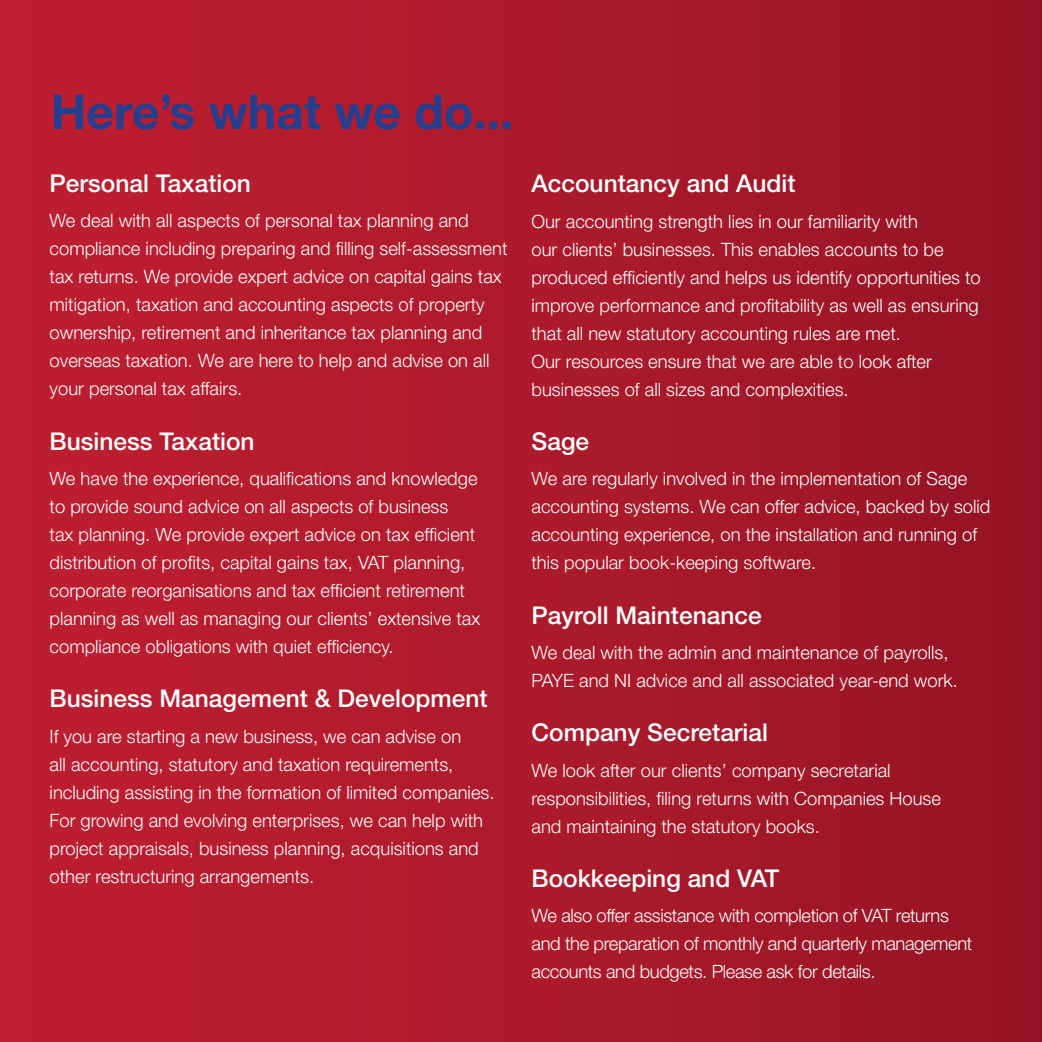
<style>
.page{position:relative;width:1042px;height:1042px;background:#fff}
.page>*{position:absolute;margin:0;border:0;box-sizing:border-box;transform-origin:0 0}
.t1{font:700 48.12px "Helvetica Neue";color:#253f8e}
.t2{font:500 24.5px "Helvetica Neue";color:#fff}
.t3{font:300 18.38px/28px "Helvetica Neue";color:#fff}
.t4{font:300 18.38px/28px "Helvetica Neue";letter-spacing:-.02em;color:#fff}
</style>
<div class="page">
<div style="left:0;top:0;width:1042px;height:1042px;background:linear-gradient(to right,#c01f31,#971425)"></div>
<p class="t1" style="left:51px;top:82px;width:464px">Here’s what we do...</p>
<p class="t2" style="left:50px;top:169px;width:203px">Personal Taxation</p>
<p class="t3" style="left:50px;top:206px;width:459px">We deal with all aspects of personal tax planning and compliance including preparing and filling self-assessment tax returns. We provide expert advice on capital gains tax mitigation, taxation and accounting aspects of property ownership, retirement and inheritance tax planning and overseas taxation. We are here to help and advise on all your personal tax affairs.</p>
<p class="t2" style="left:50px;top:426px;width:206px">Business Taxation</p>
<p class="t3" style="left:50px;top:464px;width:432px">We have the experience, qualifications and knowledge to provide sound advice on all aspects of business<br>tax planning. We provide expert advice on tax efficient distribution of profits, capital gains tax, VAT planning, corporate reorganisations and tax efficient retirement planning as well as managing our clients’ extensive tax compliance obligations with quiet efficiency.</p>
<p class="t2" style="left:50px;top:684px;width:439px">Business Management &amp; Development</p>
<p class="t3" style="left:50px;top:722px;width:446px">If you are starting a new business, we can advise on<br>all accounting, statutory and taxation requirements, including assisting in the formation of limited companies.<br>For growing and evolving enterprises, we can help with project appraisals, business planning, acquisitions and other restructuring arrangements.</p>
<p class="t2" style="left:531px;top:169px;width:266px">Accountancy and Audit</p>
<p class="t3" style="left:531px;top:207px;width:451px">Our accounting strength lies in our familiarity with<br>our clients’ businesses. This enables accounts to be produced efficiently and helps us identify opportunities to improve performance and profitability as well as ensuring that all new statutory accounting rules are met.<br>Our resources ensure that we are able to look after businesses of all sizes and complexities.</p>
<p class="t2" style="left:531px;top:426px;width:59px">Sage</p>
<p class="t3" style="left:531px;top:464px;width:460px">We are regularly involved in the implementation of Sage accounting systems. We can offer advice, backed by solid accounting experience, on the installation and running of this popular book-keeping software.</p>
<p class="t2" style="left:531px;top:600px;width:232px">Payroll Maintenance</p>
<p class="t3" style="left:531px;top:638px;width:428px">We deal with the admin and maintenance of payrolls,<br>PAYE and NI advice and all associated year-end work.</p>
<p class="t2" style="left:531px;top:718px;width:238px">Company Secretarial</p>
<p class="t3" style="left:531px;top:756px;width:411px">We look after our clients’ company secretarial responsibilities, filing returns with Companies House and maintaining the statutory books.</p>
<p class="t2" style="left:531px;top:863px;width:249px">Bookkeeping and VAT</p>
<p class="t4" style="left:531px;top:901px;width:442px">We also offer assistance with completion of VAT returns and the preparation of monthly and quarterly management accounts and budgets. Please ask for details.</p>
</div>
